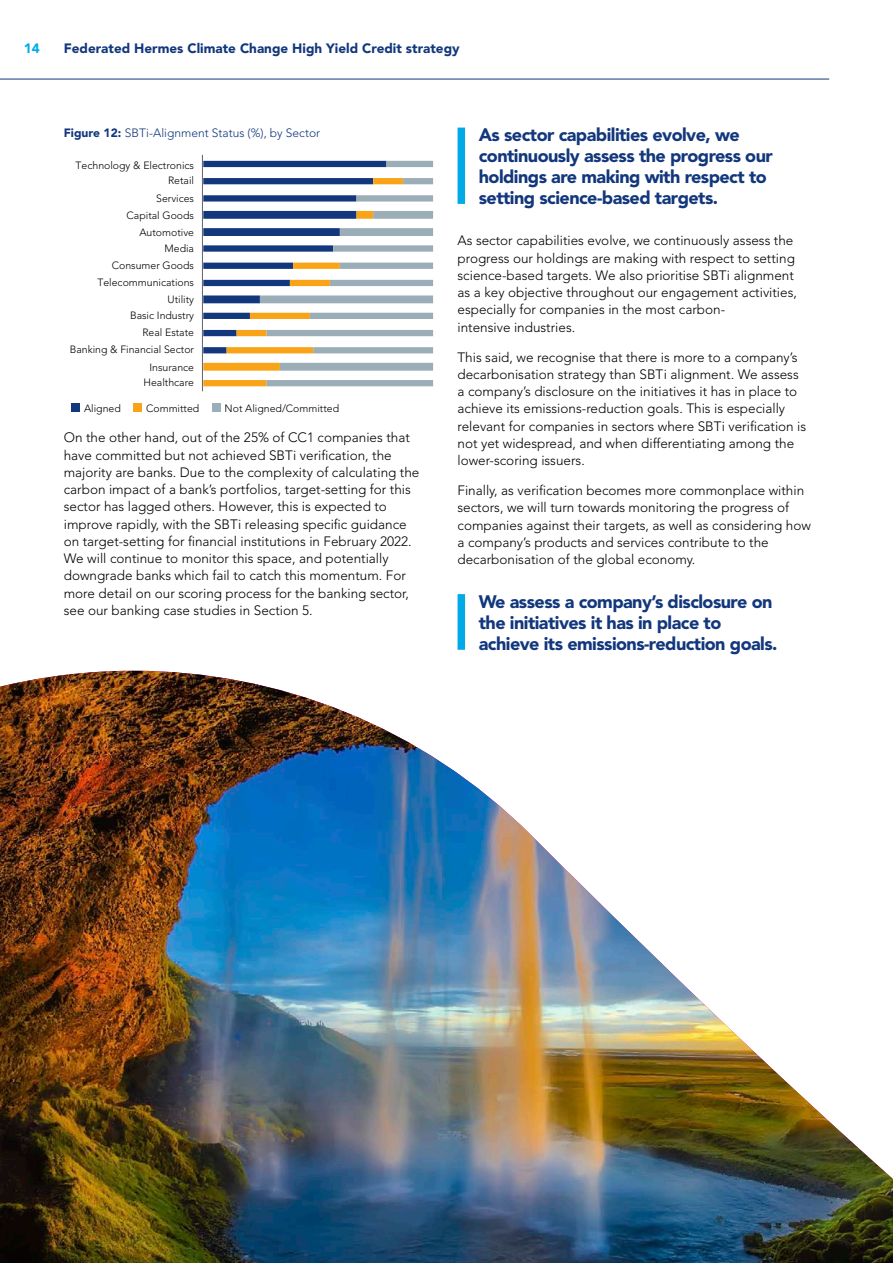
<style>
.page{position:relative;width:893px;height:1263px;background:#fff}
.page>*{position:absolute;margin:0;border:0;box-sizing:border-box;transform-origin:0 0}
.t1{font:900 18px/21px "Avenir LT Std";letter-spacing:-.03em;color:#12377c}
.t2{font:300 13.5px/17.2px "Avenir LT Std";color:#000}
.t3{font:900 13.5px "Avenir LT Std";color:#12377c}
.t4{font:900 13.5px "Avenir LT Std";color:#00aae7}
.t5{font:300 12px "Avenir LT Std";color:#12377c}
.t6{font:300 10.5px "Avenir LT Std";color:#000}
.s1{font-weight:900}
</style>
<div class="page">
<img style="left:0;top:671px;width:893px;height:592px">
<div style="left:71px;top:403px;width:9px;height:9px;background:#12377c"></div>
<div style="left:133px;top:403px;width:9px;height:9px;background:#f9a319"></div>
<div style="left:212px;top:403px;width:8px;height:9px;background:#9badb6"></div>
<svg style="left:203px;top:161px;width:230px;height:225px"></svg>
<hr style="left:202px;top:155px;width:1px;height:236px;background:#5f626a">
<div style="left:458px;top:128px;width:7px;height:76px;background:#00aae7"></div>
<div style="left:458px;top:594px;width:7px;height:56px;background:#00aae7"></div>
<hr style="left:0;top:79px;width:829px;height:1px;background:#12377c">
<p class="t4" style="left:24px;top:40px;width:17px">14</p>
<p class="t3" style="left:64px;top:40px;width:397px">Federated Hermes Climate Change High Yield Credit strategy</p>
<p class="t5" style="left:64px;top:125px;width:258px"><span class="s1">Figure 12:</span> SBTi-Alignment Status (%), by Sector</p>
<p class="t6" style="left:76px;top:159px;width:120px">Technology &amp; Electronics</p>
<p class="t6" style="left:168px;top:175px;width:28px">Retail</p>
<p class="t6" style="left:156px;top:192px;width:39px">Services</p>
<p class="t6" style="left:127px;top:209px;width:69px">Capital Goods</p>
<h1 class="t1" style="left:479px;top:124px;width:296px">As sector capabilities evolve, we continuously assess the progress our holdings are making with respect to setting science-based targets.</h1>
<p class="t6" style="left:139px;top:226px;width:56px">Automotive</p>
<p class="t6" style="left:165px;top:242px;width:31px">Media</p>
<p class="t6" style="left:112px;top:259px;width:84px">Consumer Goods</p>
<p class="t6" style="left:97px;top:276px;width:98px">Telecommunications</p>
<p class="t6" style="left:167px;top:294px;width:28px">Utility</p>
<p class="t6" style="left:130px;top:309px;width:65px">Basic Industry</p>
<p class="t6" style="left:142px;top:326px;width:53px">Real Estate</p>
<p class="t6" style="left:70px;top:344px;width:126px">Banking &amp; Financial Sector</p>
<p class="t6" style="left:150px;top:361px;width:46px">Insurance</p>
<p class="t6" style="left:144px;top:376px;width:52px">Healthcare</p>
<p class="t6" style="left:84px;top:402px;width:38px">Aligned</p>
<p class="t6" style="left:146px;top:402px;width:55px">Committed</p>
<p class="t6" style="left:225px;top:402px;width:116px">Not Aligned/Committed</p>
<p class="t2" style="left:64px;top:429px;width:357px">On the other hand, out of the 25% of CC1 companies that have committed but not achieved SBTi verification, the majority are banks. Due to the complexity of calculating the carbon impact of a bank’s portfolios, target-setting for this sector has lagged others. However, this is expected to improve rapidly, with the SBTi releasing specific guidance on target-setting for financial institutions in February 2022.<br>We will continue to monitor this space, and potentially downgrade banks which fail to catch this momentum. For more detail on our scoring process for the banking sector, see our banking case studies in Section 5.</p>
<p class="t2" style="left:458px;top:232px;width:341px">As sector capabilities evolve, we continuously assess the progress our holdings are making with respect to setting science-based targets. We also prioritise SBTi alignment as a key objective throughout our engagement activities, especially for companies in the most carbon-<br>intensive industries.</p>
<p class="t2" style="left:458px;top:348px;width:350px">This said, we recognise that there is more to a company’s decarbonisation strategy than SBTi alignment. We assess a company’s disclosure on the initiatives it has in place to achieve its emissions-reduction goals. This is especially relevant for companies in sectors where SBTi verification is not yet widespread, and when differentiating among the lower-scoring issuers.</p>
<p class="t2" style="left:458px;top:482px;width:355px">Finally, as verification becomes more commonplace within sectors, we will turn towards monitoring the progress of companies against their targets, as well as considering how a company’s products and services contribute to the decarbonisation of the global economy.</p>
<h1 class="t1" style="left:479px;top:591px;width:300px">We assess a company’s disclosure on the initiatives it has in place to achieve its emissions-reduction goals.</h1>
</div>
